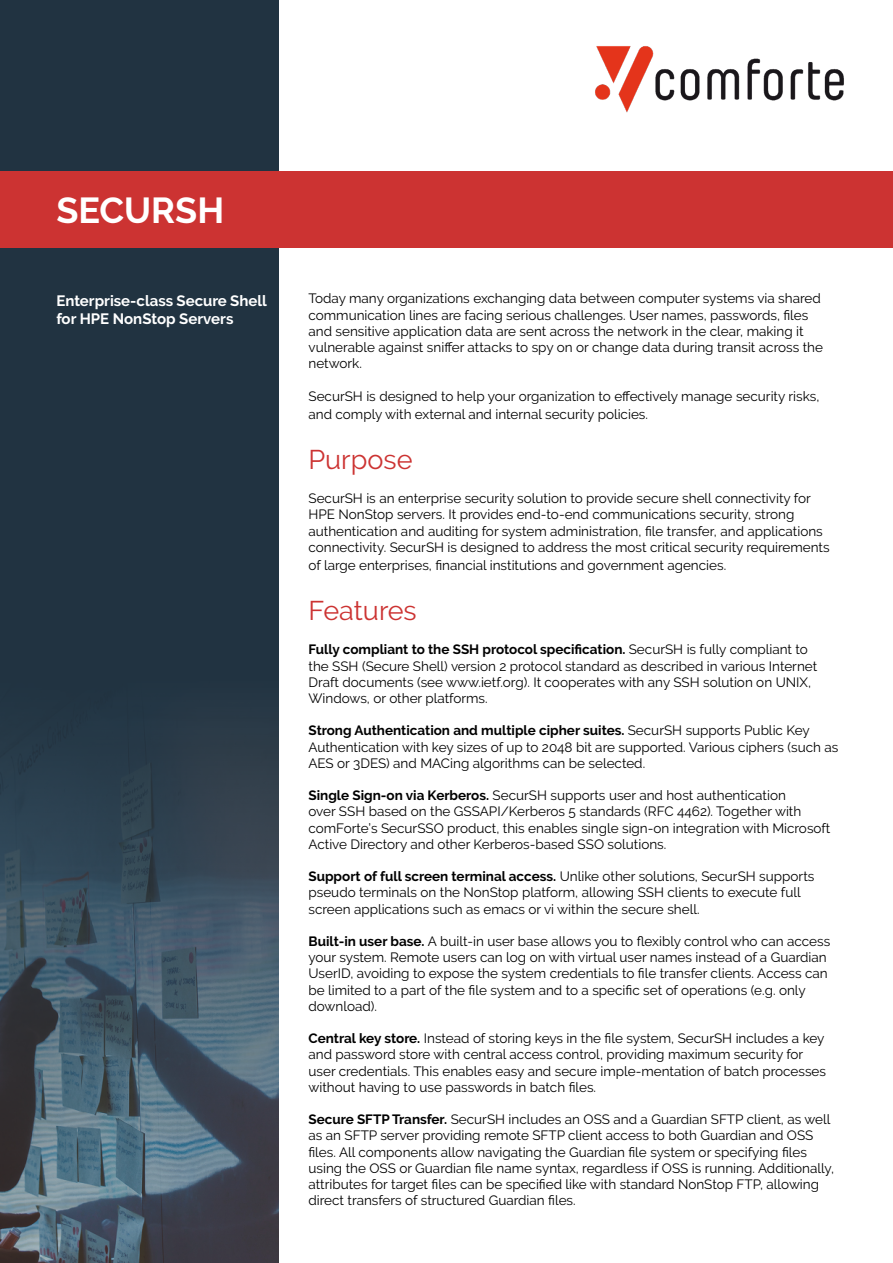
<style>
.page{position:relative;width:893px;height:1263px;background:#fff}
.page>*{position:absolute;margin:0;border:0;box-sizing:border-box;transform-origin:0 0}
.t1{font:700 36px "Raleway";color:#fff}
.t2{font:27px "Raleway";color:#cc3332}
.t3{font:700 15px/18px "Raleway";color:#fff}
.t4{font:13.5px/16.2px "Raleway";color:#000}
.s1{font-weight:700}
</style>
<div class="page">
<div style="left:0;top:0;width:278px;height:1263px;background:#213341"></div>
<img style="left:0;top:730px;width:278px;height:533px">
<img style="left:595px;top:46px;width:249px;height:67px">
<div style="left:0;top:171px;width:893px;height:77px;background:#cc3332"></div>
<h1 class="t1" style="left:56px;top:190px;width:169px">SECURSH</h1>
<p class="t3" style="left:56px;top:292px;width:212px">Enterprise-class Secure Shell for HPE NonStop Servers</p>
<p class="t4" style="left:308px;top:290px;width:516px">Today many organizations exchanging data between computer systems via shared communication lines are facing serious challenges. User names, passwords, files and sensitive application data are sent across the network in the clear, making it vulnerable against sniffer attacks to spy on or change data during transit across the network.</p>
<p class="t4" style="left:308px;top:387px;width:513px;line-height:18px">SecurSH is designed to help your organization to effectively manage security risks, and comply with external and internal security policies.</p>
<h2 class="t2" style="left:308px;top:444px;width:106px">Purpose</h2>
<p class="t4" style="left:308px;top:490px;width:523px">SecurSH is an enterprise security solution to provide secure shell connectivity for HPE NonStop servers. It provides end-to-end communications security, strong authentication and auditing for system administration, file transfer, and applications connectivity. SecurSH is designed to address the most critical security requirements</p>
<p class="t4" style="left:308px;top:557px;width:419px">of large enterprises, financial institutions and government agencies.</p>
<h2 class="t2" style="left:308px;top:595px;width:110px">Features</h2>
<p class="t4" style="left:308px;top:641px;width:510px"><span class="s1">Fully compliant to the SSH protocol specification.</span> SecurSH is fully compliant to the SSH (Secure Shell) version 2 protocol standard as described in various Internet Draft documents (see www.ietf.org). It cooperates with any SSH solution on UNIX, Windows, or other platforms.</p>
<p class="t4" style="left:308px;top:722px;width:531px"><span class="s1">Strong Authentication and multiple cipher suites.</span> SecurSH supports Public Key<br>Authentication with key sizes of up to 2048 bit are supported. Various ciphers (such as<br>AES or 3DES) and MACing algorithms can be selected.</p>
<p class="t4" style="left:308px;top:787px;width:523px"><span class="s1">Single Sign-on via Kerberos.</span> SecurSH supports user and host authentication<br>over SSH based on the GSSAPI/Kerberos 5 standards (RFC 4462). Together with comForte’s SecurSSO product, this enables single sign-on integration with Microsoft Active Directory and other Kerberos-based SSO solutions.</p>
<p class="t4" style="left:308px;top:868px;width:507px"><span class="s1">Support of full screen terminal access.</span> Unlike other solutions, SecurSH supports pseudo terminals on the NonStop platform, allowing SSH clients to execute full screen applications such as emacs or vi within the secure shell.</p>
<p class="t4" style="left:308px;top:933px;width:523px"><span class="s1">Built-in user base.</span> A built-in user base allows you to flexibly control who can access your system. Remote users can log on with virtual user names instead of a Guardian UserID, avoiding to expose the system credentials to file transfer clients. Access can be limited to a part of the file system and to a specific set of operations (e.g. only download).</p>
<p class="t4" style="left:308px;top:1030px;width:519px"><span class="s1">Central key store.</span> Instead of storing keys in the file system, SecurSH includes a key and password store with central access control, providing maximum security for user credentials. This enables easy and secure imple-mentation of batch processes without having to use passwords in batch files.</p>
<p class="t4" style="left:308px;top:1111px;width:527px"><span class="s1">Secure SFTP Transfer.</span> SecurSH includes an OSS and a Guardian SFTP client, as well as an SFTP server providing remote SFTP client access to both Guardian and OSS files. All components allow navigating the Guardian file system or specifying files using the OSS or Guardian file name syntax, regardless if OSS is running. Additionally, attributes for target files can be specified like with standard NonStop FTP, allowing direct transfers of structured Guardian files.</p>
</div>
